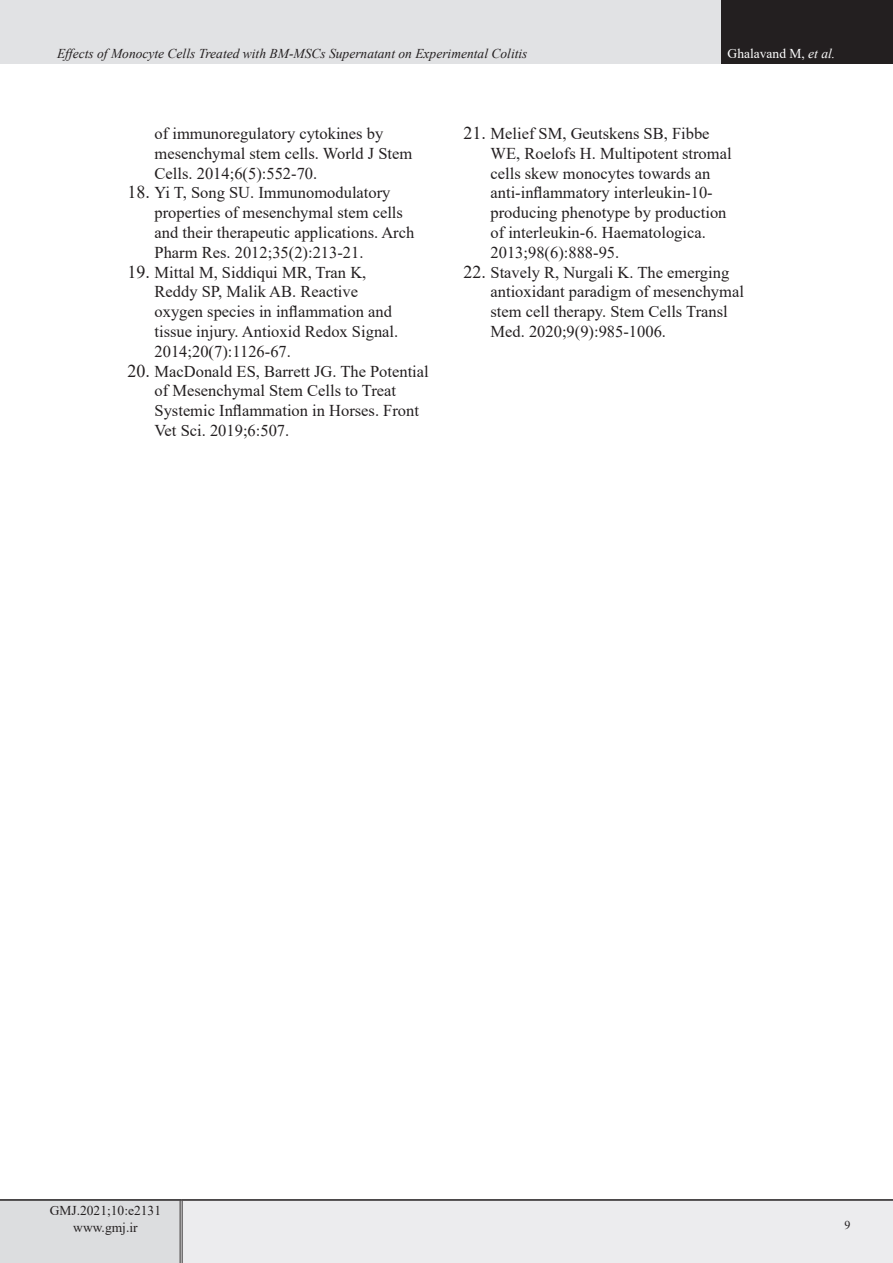
<style>
.page{position:relative;width:893px;height:1263px;background:#fff}
.page>*{position:absolute;margin:0;border:0;box-sizing:border-box;transform-origin:0 0}
.t1{font:16.5px/19.8px "Times New Roman";color:#231f20}
.t2{font:italic 13.5px "Times New Roman";color:#231f20}
.t3{font:13.5px/16.2px "Times New Roman";color:#231f20;text-align:center}
.t4{font:13.5px "Times New Roman";color:#fff}
.t5{font:12px "Times New Roman";color:#231f20}
.s1{font-style:italic}
.s2{font-size:18px}
</style>
<div class="page">
<div style="left:0;top:0;width:722px;height:64px;background:#e1e2e4"></div>
<div style="left:722px;top:0;width:171px;height:64px;background:#231f20"></div>
<div style="left:0;top:1200px;width:181px;height:63px;background:#dcdddf"></div>
<div style="left:181px;top:1200px;width:712px;height:63px;background:#ececee"></div>
<hr style="left:180px;top:1201px;width:3px;height:62px;background:#fff">
<hr style="left:180px;top:1201px;width:1px;height:62px;background:#231f20">
<hr style="left:182px;top:1201px;width:1px;height:62px;background:#231f20">
<hr style="left:0;top:1199px;width:181px;height:2px;background:#231f20">
<hr style="left:181px;top:1199px;width:712px;height:2px;background:#231f20">
<p class="t2" style="left:57px;top:44px;width:472px">Effects of Monocyte Cells Treated with BM-MSCs Supernatant on Experimental Colitis</p>
<p class="t4" style="left:728px;top:44px;width:109px">Ghalavand M, <span class="s1">et al.</span></p>
<p class="t1" style="left:155px;top:123px;width:259px">of immunoregulatory cytokines by mesenchymal stem cells. World J Stem<br>Cells. 2014;6(5):552-70.</p>
<p class="t1" style="left:155px;top:182px;width:261px;text-indent:-27px"><span class="s2">18.</span> Yi T, Song SU. Immunomodulatory properties of mesenchymal stem cells and their therapeutic applications. Arch Pharm Res. 2012;35(2):213-21.</p>
<p class="t1" style="left:155px;top:262px;width:245px;text-indent:-27px"><span class="s2">19.</span> Mittal M, Siddiqui MR, Tran K,<br>Reddy SP, Malik AB. Reactive oxygen species in inflammation and tissue injury. Antioxid Redox Signal.<br>2014;20(7):1126-67.</p>
<p class="t1" style="left:155px;top:361px;width:276px;text-indent:-27px"><span class="s2">20.</span> MacDonald ES, Barrett JG. The Potential of Mesenchymal Stem Cells to Treat Systemic Inflammation in Horses. Front Vet Sci. 2019;6:507.</p>
<p class="t1" style="left:490px;top:123px;width:243px;text-indent:-27px"><span class="s2">21.</span> Melief SM, Geutskens SB, Fibbe WE, Roelofs H. Multipotent stromal cells skew monocytes towards an anti-inflammatory interleukin-10- producing phenotype by production of interleukin-6. Haematologica.<br>2013;98(6):888-95.</p>
<p class="t1" style="left:490px;top:262px;width:255px;text-indent:-27px"><span class="s2">22.</span> Stavely R, Nurgali K. The emerging antioxidant paradigm of mesenchymal stem cell therapy. Stem Cells Transl Med. 2020;9(9):985-1006.</p>
<p class="t3" style="left:50px;top:1202px;width:113px">GMJ.2021;10:e2131 www.gmj.ir</p>
<p class="t5" style="left:845px;top:1216px;width:7px">9</p>
</div>
